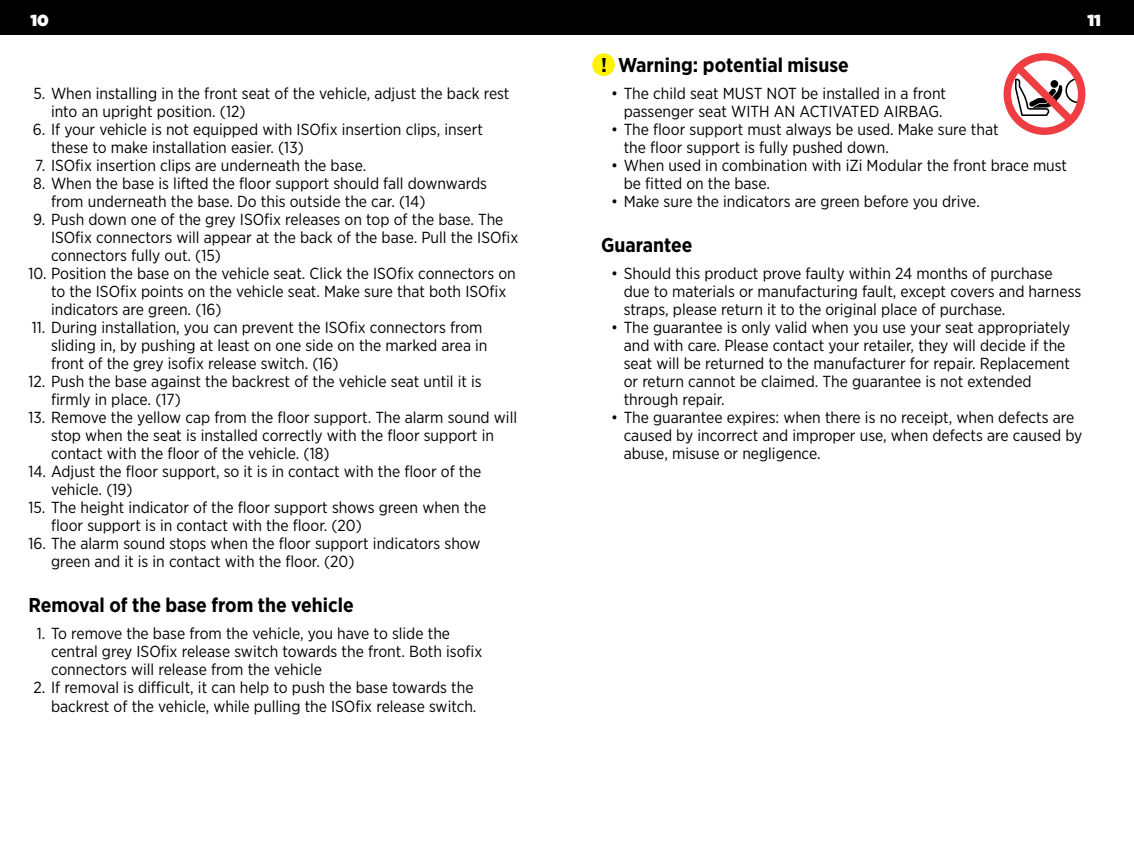
<style>
.page{position:relative;width:1134px;height:851px;background:#fff}
.page>*{position:absolute;margin:0;border:0;box-sizing:border-box;transform-origin:0 0}
.t1{font:700 20px "Gotham Narrow";color:#000}
.t2{font:16px/18px "Gotham Narrow";color:#000}
.t3{font:16px "Gotham Ultra";color:#fff}
</style>
<div class="page">
<div style="left:0;top:0;width:1134px;height:34px;background:#000"></div>
<div style="left:592px;top:53px;width:23px;height:23px;background:#fff200;border-radius:50%"></div>
<svg style="left:1003px;top:53px;width:82px;height:82px"></svg>
<p class="t3" style="left:30px;top:11px;width:20px">10</p>
<p class="t3" style="left:1087px;top:11px;width:15px">11</p>
<p class="t2" style="left:51px;top:84px;width:460px;text-indent:-18px">5. When installing in the front seat of the vehicle, adjust the back rest into an upright position. (12)</p>
<p class="t2" style="left:51px;top:120px;width:433px;text-indent:-18px">6. If your vehicle is not equipped with ISOfix insertion clips, insert these to make installation easier. (13)</p>
<p class="t2" style="left:35px;top:156px;width:333px">7. ISOfix insertion clips are underneath the base.</p>
<p class="t2" style="left:51px;top:174px;width:437px;text-indent:-18px">8. When the base is lifted the floor support should fall downwards from underneath the base. Do this outside the car. (14)</p>
<p class="t2" style="left:51px;top:210px;width:469px;text-indent:-18px">9. Push down one of the grey ISOfix releases on top of the base. The<br>ISOfix connectors will appear at the back of the base. Pull the ISOfix connectors fully out. (15)</p>
<p class="t2" style="left:51px;top:264px;width:466px;text-indent:-23px">10. Position the base on the vehicle seat. Click the ISOfix connectors on to the ISOfix points on the vehicle seat. Make sure that both ISOfix indicators are green. (16)</p>
<p class="t2" style="left:51px;top:318px;width:438px;text-indent:-19px">11. During installation, you can prevent the ISOfix connectors from sliding in, by pushing at least on one side on the marked area in front of the grey isofix release switch. (16)</p>
<p class="t2" style="left:51px;top:372px;width:432px;text-indent:-23px">12. Push the base against the backrest of the vehicle seat until it is firmly in place. (17)</p>
<p class="t2" style="left:51px;top:408px;width:468px;text-indent:-23px">13. Remove the yellow cap from the floor support. The alarm sound will stop when the seat is installed correctly with the floor support in contact with the floor of the vehicle. (18)</p>
<p class="t2" style="left:51px;top:462px;width:432px;text-indent:-23px">14. Adjust the floor support, so it is in contact with the floor of the vehicle. (19)</p>
<p class="t2" style="left:51px;top:498px;width:437px;text-indent:-23px">15. The height indicator of the floor support shows green when the floor support is in contact with the floor. (20)</p>
<p class="t2" style="left:51px;top:534px;width:431px;text-indent:-23px">16. The alarm sound stops when the floor support indicators show green and it is in contact with the floor. (20)</p>
<p class="t1" style="left:28px;top:592px;width:327px">Removal of the base from the vehicle</p>
<p class="t2" style="left:51px;top:624px;width:433px;text-indent:-14px">1. To remove the base from the vehicle, you have to slide the central grey ISOfix release switch towards the front. Both isofix connectors will release from the vehicle</p>
<p class="t2" style="left:33px;top:678px;width:444px;text-align:right">2. If removal is difficult, it can help to push the base towards the backrest of the vehicle, while pulling the ISOfix release switch.</p>
<p class="t1" style="left:601px;top:52px;width:249px">! Warning: potential misuse</p>
<p class="t2" style="left:611px;top:84px;width:337px;text-align:center">• The child seat MUST NOT be installed in a front passenger seat WITH AN ACTIVATED AIRBAG.</p>
<p class="t2" style="left:624px;top:120px;width:376px;text-indent:-13px">• The floor support must always be used. Make sure that the floor support is fully pushed down.</p>
<p class="t2" style="left:624px;top:156px;width:445px;text-indent:-13px">• When used in combination with iZi Modular the front brace must be fitted on the base.</p>
<p class="t2" style="left:611px;top:192px;width:370px">• Make sure the indicators are green before you drive.</p>
<p class="t1" style="left:601px;top:232px;width:93px">Guarantee</p>
<p class="t2" style="left:624px;top:264px;width:459px;text-indent:-13px">• Should this product prove faulty within 24 months of purchase due to materials or manufacturing fault, except covers and harness straps, please return it to the original place of purchase.</p>
<p class="t2" style="left:624px;top:318px;width:448px;text-indent:-13px">• The guarantee is only valid when you use your seat appropriately and with care. Please contact your retailer, they will decide if the seat will be returned to the manufacturer for repair. Replacement or return cannot be claimed. The guarantee is not extended through repair.</p>
<p class="t2" style="left:624px;top:408px;width:460px;text-indent:-13px">• The guarantee expires: when there is no receipt, when defects are caused by incorrect and improper use, when defects are caused by abuse, misuse or negligence.</p>
</div>
